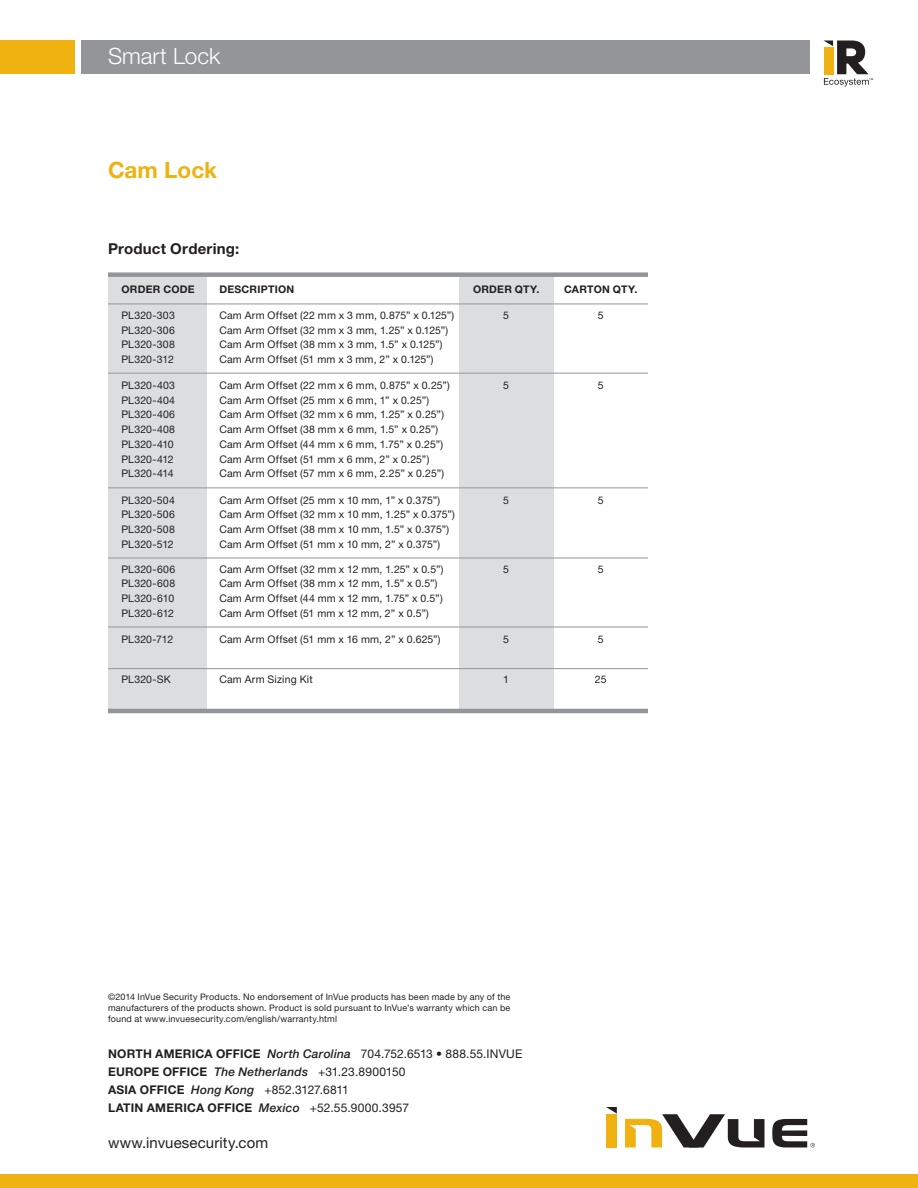
<style>
.page{position:relative;width:918px;height:1188px;background:#fff}
.page>*{position:absolute;margin:0;border:0;box-sizing:border-box;transform-origin:0 0}
.t1{font:300 22.5px "Helvetica Neue LT Std";color:#fff}
.t2{font:700 22.5px "Helvetica Neue LT Std";color:#efb211}
.t3{font:15px "Helvetica Neue LT Std";letter-spacing:.005em;color:#231f20}
.t4{font:700 15px "Helvetica Neue LT Std";letter-spacing:.015em;color:#231f20}
.t5{font:12px "Helvetica Neue LT Std";letter-spacing:.005em;color:#231f20}
.t6{font:italic 500 12px "Helvetica Neue LT Std";letter-spacing:.02em;color:#231f20}
.t7{font:700 12px "Helvetica Neue LT Std";letter-spacing:.02em;color:#231f20}
.t8{font:12px "Helvetica Neue LT Std";letter-spacing:-.015em;color:#231f20}
.t9{font:10.5px "Helvetica Neue LT Std";letter-spacing:.02em;color:#231f20}
.t10{font:700 10.5px "Helvetica Neue LT Std";letter-spacing:.025em;color:#231f20}
.t11{font:9px/10.8px "Helvetica Neue LT Std";letter-spacing:.025em;color:#231f20;text-align:justify}
.s1{font-weight:700}
.s2{font-weight:500;font-style:italic}
.s3{font-weight:700;font-style:normal}
.s4{font-weight:400;font-style:normal}
.s5{font-weight:400}
</style>
<div class="page">
<div style="left:606px;top:1114px;width:11px;height:33px;background:#efb211"></div>
<svg style="left:625px;top:1114px;width:140px;height:33px"></svg>
<svg style="left:606px;top:1107px;width:11px;height:7px"></svg>
<svg style="left:772px;top:1119px;width:43px;height:29px"></svg>
<div style="left:0;top:1174px;width:918px;height:14px;background:#efb211"></div>
<div style="left:81px;top:40px;width:729px;height:34px;background:#939598"></div>
<div style="left:0;top:40px;width:74px;height:34px;background:#efb211"></div>
<svg style="left:824px;top:40px;width:49px;height:47px"></svg>
<div style="left:108px;top:277px;width:98px;height:432px;background:#dcdddf"></div>
<div style="left:459px;top:277px;width:95px;height:432px;background:#dcdddf"></div>
<div style="left:108px;top:272px;width:540px;height:5px;background:#939598"></div>
<hr style="left:108px;top:304px;width:540px;height:1px;background:#939598">
<hr style="left:108px;top:373px;width:540px;height:1px;background:#939598">
<hr style="left:108px;top:558px;width:540px;height:1px;background:#939598">
<hr style="left:108px;top:488px;width:540px;height:1px;background:#939598">
<hr style="left:108px;top:627px;width:540px;height:1px;background:#939598">
<hr style="left:108px;top:668px;width:540px;height:1px;background:#939598">
<hr style="left:108px;top:709px;width:540px;height:4px;background:#939598">
<p class="t1" style="left:108px;top:42px;width:114px">Smart Lock</p>
<p class="t2" style="left:108px;top:156px;width:111px">Cam Lock</p>
<p class="t4" style="left:108px;top:239px;width:133px">Product Ordering:</p>
<p class="t10" style="left:122px;top:283px;width:75px">ORDER CODE</p>
<p class="t9" style="left:122px;top:309px;width:55px">PL320-303</p>
<p class="t9" style="left:122px;top:324px;width:55px">PL320-306</p>
<p class="t9" style="left:122px;top:338px;width:55px">PL320-308</p>
<p class="t9" style="left:122px;top:353px;width:54px">PL320-312</p>
<p class="t10" style="left:219px;top:283px;width:76px">DESCRIPTION</p>
<p class="t10" style="left:473px;top:283px;width:68px">ORDER QTY.</p>
<p class="t10" style="left:564px;top:283px;width:75px">CARTON QTY.</p>
<p class="t9" style="left:598px;top:309px;width:7px">5</p>
<p class="t9" style="left:219px;top:309px;width:236px">Cam Arm Offset (22 mm x 3 mm, 0.875” x 0.125”)</p>
<p class="t9" style="left:219px;top:324px;width:230px">Cam Arm Offset (32 mm x 3 mm, 1.25” x 0.125”)</p>
<p class="t9" style="left:219px;top:338px;width:225px">Cam Arm Offset (38 mm x 3 mm, 1.5” x 0.125”)</p>
<p class="t9" style="left:219px;top:353px;width:216px">Cam Arm Offset (51 mm x 3 mm, 2” x 0.125”)</p>
<p class="t9" style="left:503px;top:309px;width:7px">5</p>
<p class="t9" style="left:122px;top:379px;width:55px">PL320-403</p>
<p class="t9" style="left:122px;top:394px;width:55px">PL320-404</p>
<p class="t9" style="left:122px;top:408px;width:55px">PL320-406</p>
<p class="t9" style="left:122px;top:423px;width:55px">PL320-408</p>
<p class="t9" style="left:122px;top:438px;width:54px">PL320-410</p>
<p class="t9" style="left:122px;top:453px;width:54px">PL320-412</p>
<p class="t9" style="left:122px;top:467px;width:54px">PL320-414</p>
<p class="t9" style="left:219px;top:379px;width:232px">Cam Arm Offset (22 mm x 6 mm, 0.875” x 0.25”)</p>
<p class="t9" style="left:219px;top:394px;width:211px">Cam Arm Offset (25 mm x 6 mm, 1” x 0.25”)</p>
<p class="t9" style="left:219px;top:408px;width:226px">Cam Arm Offset (32 mm x 6 mm, 1.25” x 0.25”)</p>
<p class="t9" style="left:219px;top:423px;width:220px">Cam Arm Offset (38 mm x 6 mm, 1.5” x 0.25”)</p>
<p class="t9" style="left:219px;top:438px;width:225px">Cam Arm Offset (44 mm x 6 mm, 1.75” x 0.25”)</p>
<p class="t9" style="left:219px;top:453px;width:211px">Cam Arm Offset (51 mm x 6 mm, 2” x 0.25”)</p>
<p class="t9" style="left:219px;top:467px;width:226px">Cam Arm Offset (57 mm x 6 mm, 2.25” x 0.25”)</p>
<p class="t9" style="left:503px;top:379px;width:7px">5</p>
<p class="t9" style="left:598px;top:379px;width:7px">5</p>
<p class="t9" style="left:219px;top:494px;width:222px">Cam Arm Offset (25 mm x 10 mm, 1” x 0.375”)</p>
<p class="t9" style="left:219px;top:508px;width:237px">Cam Arm Offset (32 mm x 10 mm, 1.25” x 0.375”)</p>
<p class="t9" style="left:219px;top:523px;width:231px">Cam Arm Offset (38 mm x 10 mm, 1.5” x 0.375”)</p>
<p class="t9" style="left:219px;top:538px;width:222px">Cam Arm Offset (51 mm x 10 mm, 2” x 0.375”)</p>
<p class="t9" style="left:219px;top:563px;width:226px">Cam Arm Offset (32 mm x 12 mm, 1.25” x 0.5”)</p>
<p class="t9" style="left:219px;top:577px;width:220px">Cam Arm Offset (38 mm x 12 mm, 1.5” x 0.5”)</p>
<p class="t9" style="left:219px;top:592px;width:225px">Cam Arm Offset (44 mm x 12 mm, 1.75” x 0.5”)</p>
<p class="t9" style="left:219px;top:607px;width:211px">Cam Arm Offset (51 mm x 12 mm, 2” x 0.5”)</p>
<p class="t9" style="left:219px;top:633px;width:223px">Cam Arm Offset (51 mm x 16 mm, 2” x 0.625”)</p>
<p class="t9" style="left:219px;top:673px;width:95px">Cam Arm Sizing Kit</p>
<p class="t9" style="left:122px;top:494px;width:55px">PL320-504</p>
<p class="t9" style="left:122px;top:508px;width:55px">PL320-506</p>
<p class="t9" style="left:122px;top:523px;width:55px">PL320-508</p>
<p class="t9" style="left:122px;top:538px;width:54px">PL320-512</p>
<p class="t9" style="left:122px;top:563px;width:55px">PL320-606</p>
<p class="t9" style="left:122px;top:577px;width:55px">PL320-608</p>
<p class="t9" style="left:122px;top:592px;width:54px">PL320-610</p>
<p class="t9" style="left:122px;top:607px;width:54px">PL320-612</p>
<p class="t9" style="left:122px;top:633px;width:53px">PL320-712</p>
<p class="t9" style="left:503px;top:494px;width:7px">5</p>
<p class="t9" style="left:503px;top:563px;width:7px">5</p>
<p class="t9" style="left:503px;top:633px;width:7px">5</p>
<p class="t9" style="left:122px;top:673px;width:51px">PL320-SK</p>
<p class="t9" style="left:503px;top:673px;width:7px">1</p>
<p class="t9" style="left:598px;top:494px;width:7px">5</p>
<p class="t9" style="left:598px;top:563px;width:7px">5</p>
<p class="t9" style="left:598px;top:633px;width:7px">5</p>
<p class="t9" style="left:595px;top:673px;width:13px">25</p>
<p class="t11" style="left:108px;top:991px;width:404px">©2014 InVue Security Products. No endorsement of InVue products has been made by any of the manufacturers of the products shown. Product is sold pursuant to InVue’s warranty which can be found at www.invuesecurity.com/english/warranty.html</p>
<p class="t5" style="left:108px;top:1046px;width:416px"><span class="s1">NORTH AMERICA OFFICE</span> <span class="s2">North Carolina</span> 704.752.6513 • 888.55.INVUE</p>
<p class="t6" style="left:108px;top:1064px;width:299px"><span class="s3">EUROPE OFFICE</span> The Netherlands <span class="s4">+31.23.8900150</span></p>
<p class="t8" style="left:108px;top:1082px;width:242px"><span class="s1">ASIA OFFICE</span> <span class="s2">Hong Kong</span> +852.3127.6811</p>
<p class="t7" style="left:108px;top:1100px;width:303px">LATIN AMERICA OFFICE <span class="s2">Mexico</span> <span class="s5">+52.55.9000.3957</span></p>
<p class="t3" style="left:108px;top:1133px;width:162px">www.invuesecurity.com</p>
</div>
